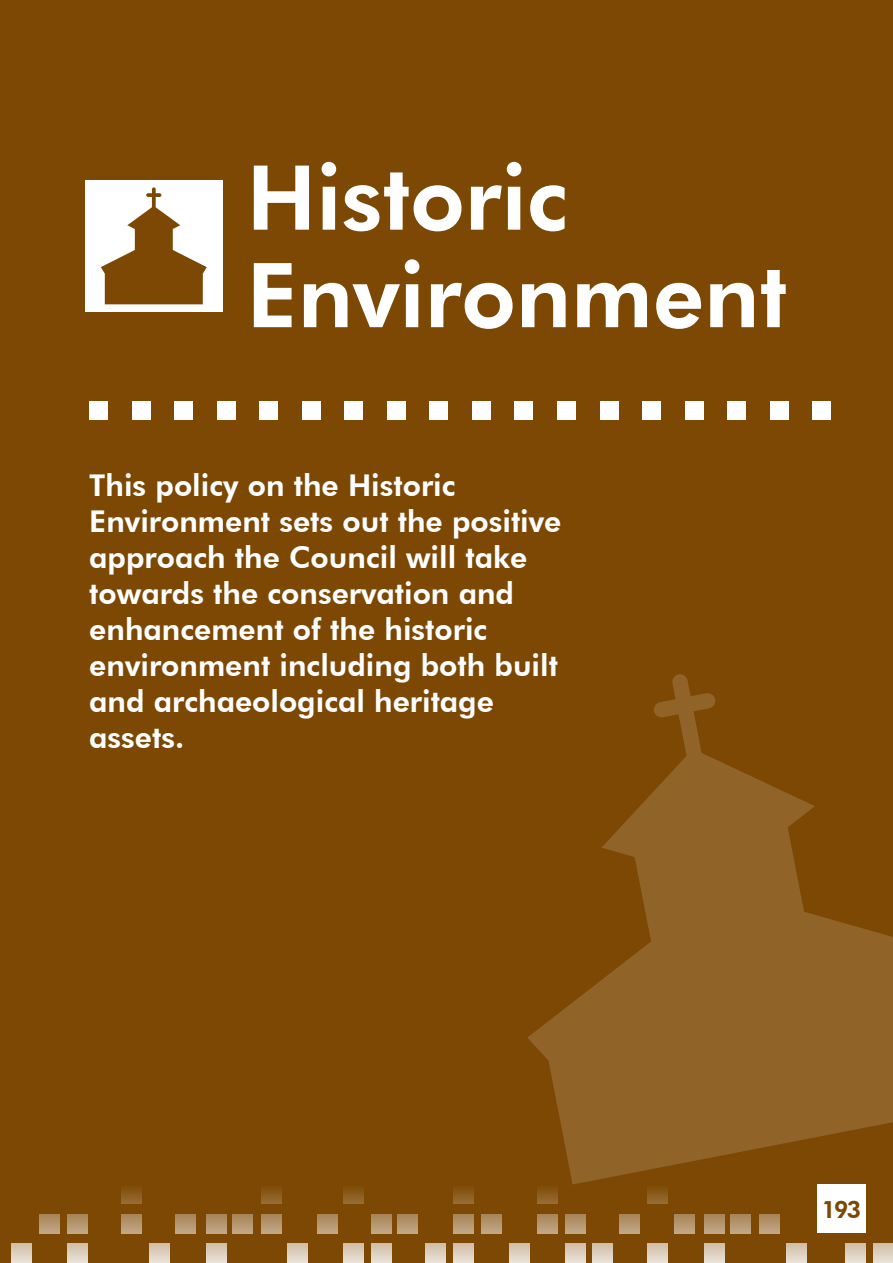
<style>
.page{position:relative;width:893px;height:1263px;background:#7c4803}
.page>*{position:absolute;margin:0;border:0;box-sizing:border-box;transform-origin:0 0}
.Header_Section_1{font:800 89.7px/97.5px "Futura BT";color:#fff}
.Paragraph_Style{font:800 30px/36px "Futura BT";color:#fff}
.t1{font:800 24px "Futura BT";color:#7c4803}
</style>
<div class="page">
<svg style="left:527px;top:674px;width:366px;height:510px;fill:#906329"></svg>
<div style="left:89px;top:401px;width:19px;height:19px;background:#fff"></div>
<div style="left:132px;top:401px;width:19px;height:19px;background:#fff"></div>
<div style="left:174px;top:401px;width:19px;height:19px;background:#fff"></div>
<div style="left:217px;top:401px;width:19px;height:19px;background:#fff"></div>
<div style="left:259px;top:401px;width:19px;height:19px;background:#fff"></div>
<div style="left:302px;top:401px;width:19px;height:19px;background:#fff"></div>
<div style="left:344px;top:401px;width:19px;height:19px;background:#fff"></div>
<div style="left:387px;top:401px;width:19px;height:19px;background:#fff"></div>
<div style="left:429px;top:401px;width:19px;height:19px;background:#fff"></div>
<div style="left:472px;top:401px;width:19px;height:19px;background:#fff"></div>
<div style="left:514px;top:401px;width:19px;height:19px;background:#fff"></div>
<div style="left:557px;top:401px;width:19px;height:19px;background:#fff"></div>
<div style="left:600px;top:401px;width:18px;height:19px;background:#fff"></div>
<div style="left:642px;top:401px;width:19px;height:19px;background:#fff"></div>
<div style="left:685px;top:401px;width:18px;height:19px;background:#fff"></div>
<div style="left:727px;top:401px;width:19px;height:19px;background:#fff"></div>
<div style="left:770px;top:401px;width:19px;height:19px;background:#fff"></div>
<div style="left:812px;top:401px;width:19px;height:19px;background:#fff"></div>
<div style="left:85px;top:180px;width:138px;height:132px;background:#fff"></div>
<svg style="left:67px;top:1214px;width:20px;height:19px"></svg>
<svg style="left:566px;top:1214px;width:20px;height:19px"></svg>
<div style="left:538px;top:1184px;width:20px;height:20px;background:linear-gradient(to bottom,#7c4802,#956b34)"></div>
<div style="left:454px;top:1184px;width:20px;height:20px;background:linear-gradient(to bottom,#7c4802,#956b34)"></div>
<div style="left:343px;top:1184px;width:20px;height:20px;background:linear-gradient(to bottom,#7c4802,#956b34)"></div>
<div style="left:262px;top:1184px;width:20px;height:20px;background:linear-gradient(to bottom,#7c4802,#956b34)"></div>
<div style="left:122px;top:1184px;width:20px;height:20px;background:linear-gradient(to bottom,#7c4802,#956b34)"></div>
<div style="left:648px;top:1184px;width:20px;height:20px;background:linear-gradient(to bottom,#7c4802,#956b34)"></div>
<svg style="left:593px;top:1244px;width:20px;height:19px"></svg>
<svg style="left:873px;top:1244px;width:20px;height:19px"></svg>
<svg style="left:67px;top:1244px;width:20px;height:19px"></svg>
<svg style="left:566px;top:1244px;width:20px;height:19px"></svg>
<svg style="left:846px;top:1244px;width:20px;height:19px"></svg>
<svg style="left:39px;top:1214px;width:20px;height:19px"></svg>
<svg style="left:538px;top:1214px;width:20px;height:19px"></svg>
<svg style="left:11px;top:1244px;width:20px;height:19px"></svg>
<svg style="left:510px;top:1244px;width:20px;height:19px"></svg>
<svg style="left:482px;top:1214px;width:20px;height:19px"></svg>
<svg style="left:454px;top:1214px;width:20px;height:19px"></svg>
<svg style="left:454px;top:1244px;width:20px;height:19px"></svg>
<svg style="left:149px;top:1244px;width:21px;height:19px"></svg>
<svg style="left:648px;top:1244px;width:20px;height:19px"></svg>
<svg style="left:206px;top:1214px;width:20px;height:19px"></svg>
<svg style="left:704px;top:1214px;width:21px;height:19px"></svg>
<svg style="left:206px;top:1244px;width:20px;height:19px"></svg>
<svg style="left:704px;top:1244px;width:21px;height:19px"></svg>
<svg style="left:262px;top:1214px;width:20px;height:19px"></svg>
<svg style="left:760px;top:1214px;width:20px;height:19px"></svg>
<svg style="left:317px;top:1214px;width:20px;height:19px"></svg>
<svg style="left:371px;top:1214px;width:20px;height:19px"></svg>
<svg style="left:371px;top:1244px;width:20px;height:19px"></svg>
<svg style="left:122px;top:1214px;width:20px;height:19px"></svg>
<svg style="left:620px;top:1214px;width:20px;height:19px"></svg>
<svg style="left:176px;top:1214px;width:20px;height:19px"></svg>
<svg style="left:674px;top:1214px;width:20px;height:19px"></svg>
<svg style="left:232px;top:1214px;width:21px;height:19px"></svg>
<svg style="left:731px;top:1214px;width:20px;height:19px"></svg>
<svg style="left:288px;top:1244px;width:20px;height:19px"></svg>
<svg style="left:786px;top:1244px;width:20px;height:19px"></svg>
<svg style="left:343px;top:1244px;width:20px;height:19px"></svg>
<svg style="left:398px;top:1214px;width:20px;height:19px"></svg>
<svg style="left:426px;top:1244px;width:20px;height:19px"></svg>
<div style="left:817px;top:1184px;width:48px;height:49px;background:#fff"></div>
<svg style="left:101px;top:187px;width:106px;height:117px"></svg>
<p class="Header_Section_1" style="left:247px;top:148px;width:542px">Historic<br>Environment</p>
<p class="Paragraph_Style" style="left:89px;top:467px;width:474px">This policy on the Historic<br>Environment sets out the positive approach the Council will take towards the conservation and enhancement of the historic environment including both built and archaeological heritage assets.</p>
<p class="t1" style="left:821px;top:1195px;width:41px">193</p>
</div>
